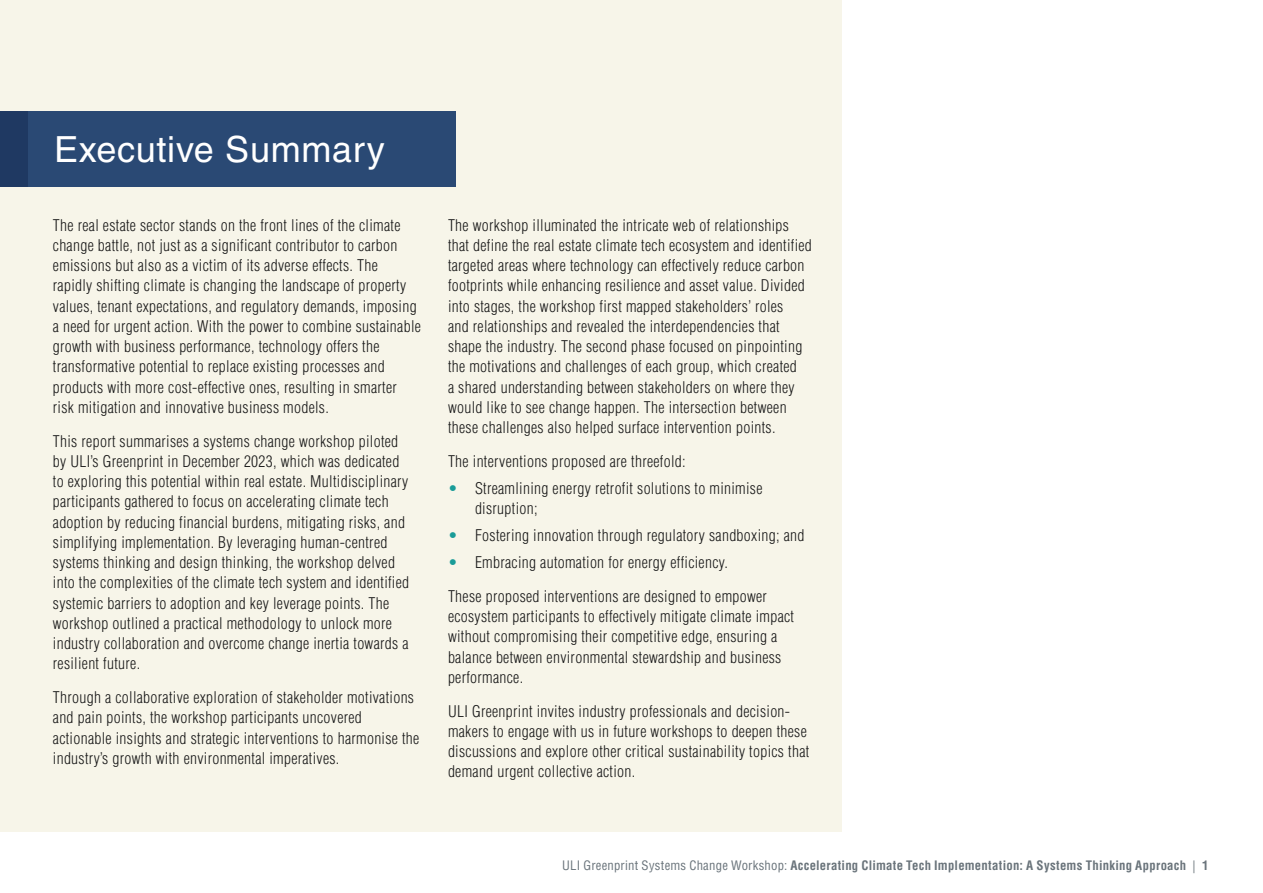
<style>
.page{position:relative;width:1263px;height:893px;background:#fff}
.page>*{position:absolute;margin:0;border:0;box-sizing:border-box;transform-origin:0 0}
.t1{font:36px "Helvetica LT Std";letter-spacing:.02em;color:#fff}
.t2{font:300 condensed 15.75px/20.2px "Helvetica LT Std";letter-spacing:.02em;color:#1a1a1a}
.t3{font:700 condensed 12.75px "Helvetica LT Std";letter-spacing:.02em;color:#6a747b}
.s1{color:#1a9c98}
.s2{font-weight:400}
</style>
<div class="page">
<div style="left:0;top:0;width:842px;height:831px;background:#f7f5e9"></div>
<div style="left:0;top:111px;width:456px;height:76px;background:#2a4974"></div>
<div style="left:0;top:111px;width:27px;height:76px;background:#1f3962"></div>
<h1 class="t1" style="left:54px;top:129px;width:332px">Executive Summary</h1>
<p class="t2" style="left:53px;top:215px;width:370px">The real estate sector stands on the front lines of the climate change battle, not just as a significant contributor to carbon emissions but also as a victim of its adverse effects. The rapidly shifting climate is changing the landscape of property values, tenant expectations, and regulatory demands, imposing a need for urgent action. With the power to combine sustainable growth with business performance, technology offers the transformative potential to replace existing processes and products with more cost-effective ones, resulting in smarter risk mitigation and innovative business models.</p>
<p class="t2" style="left:53px;top:431px;width:358px">This report summarises a systems change workshop piloted by ULI’s Greenprint in December 2023, which was dedicated to exploring this potential within real estate. Multidisciplinary participants gathered to focus on accelerating climate tech adoption by reducing financial burdens, mitigating risks, and simplifying implementation. By leveraging human-centred systems thinking and design thinking, the workshop delved into the complexities of the climate tech system and identified systemic barriers to adoption and key leverage points. The workshop outlined a practical methodology to unlock more industry collaboration and overcome change inertia towards a resilient future.</p>
<p class="t2" style="left:53px;top:687px;width:368px">Through a collaborative exploration of stakeholder motivations and pain points, the workshop participants uncovered actionable insights and strategic interventions to harmonise the industry’s growth with environmental imperatives.</p>
<p class="t2" style="left:448px;top:215px;width:365px">The workshop illuminated the intricate web of relationships that define the real estate climate tech ecosystem and identified targeted areas where technology can effectively reduce carbon footprints while enhancing resilience and asset value. Divided into stages, the workshop first mapped stakeholders’ roles<br>and relationships and revealed the interdependencies that shape the industry. The second phase focused on pinpointing the motivations and challenges of each group, which created<br>a shared understanding between stakeholders on where they would like to see change happen. The intersection between these challenges also helped surface intervention points.</p>
<p class="t2" style="left:448px;top:451px;width:239px">The interventions proposed are threefold:</p>
<p class="t2" style="left:475px;top:478px;width:289px;text-indent:-27px"><span class="s1">•</span> Streamlining energy retrofit solutions to minimise disruption;</p>
<p class="t2" style="left:448px;top:525px;width:358px"><span class="s1">•</span> Fostering innovation through regulatory sandboxing; and</p>
<p class="t2" style="left:448px;top:545px;width:320px;line-height:33.8px"><span class="s1">•</span> Embracing automation for energy efficiency.<br>These proposed interventions are designed to empower</p>
<p class="t2" style="left:448px;top:606px;width:348px">ecosystem participants to effectively mitigate climate impact without compromising their competitive edge, ensuring a balance between environmental stewardship and business performance.</p>
<p class="t2" style="left:448px;top:701px;width:363px">ULI Greenprint invites industry professionals and decision&shy;makers to engage with us in future workshops to deepen these discussions and explore other critical sustainability topics that demand urgent collective action.</p>
<p class="t3" style="left:562px;top:858px;width:648px"><span class="s2">ULI Greenprint Systems Change Workshop:</span> Accelerating Climate Tech Implementation: A Systems Thinking Approach <span class="s2">|</span> 1</p>
</div>
